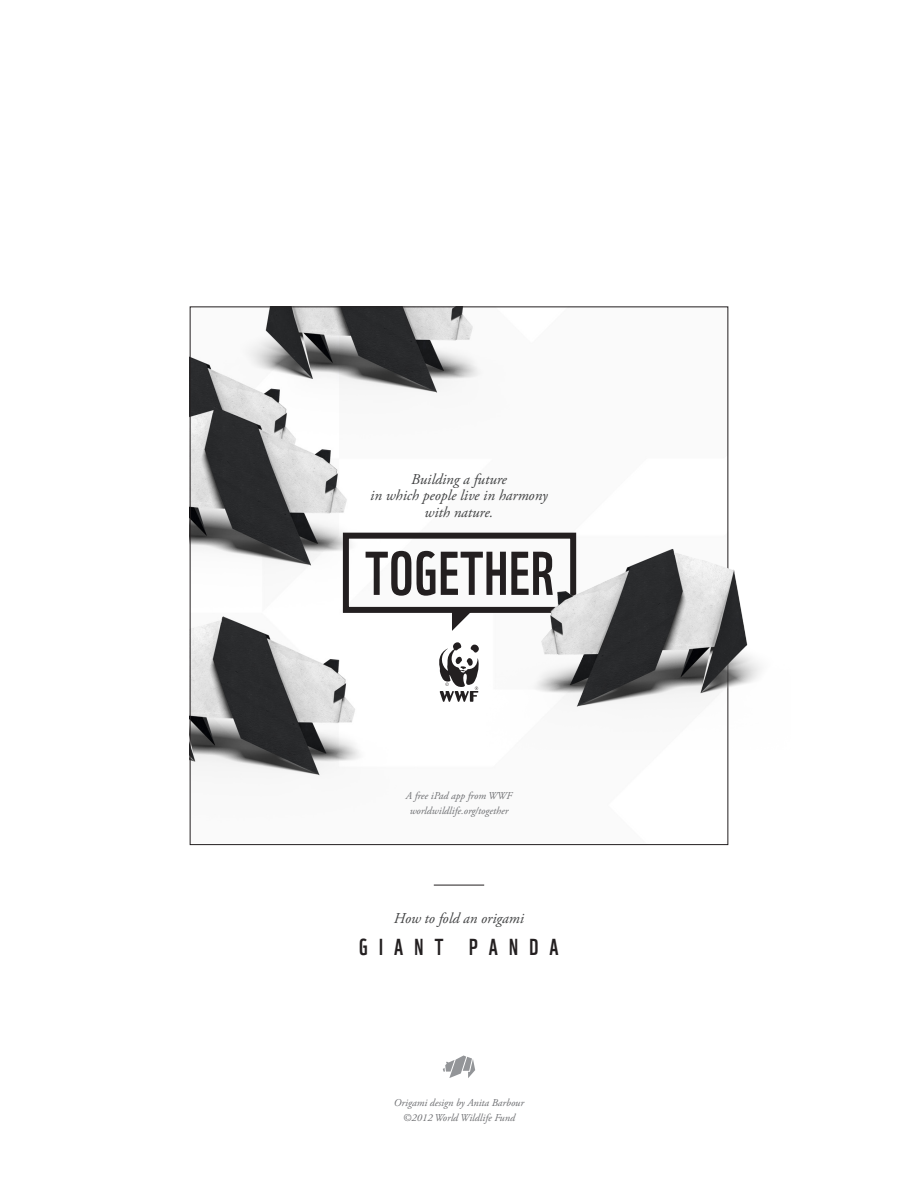
<style>
.page{position:relative;width:918px;height:1188px;background:#fff}
.page>*{position:absolute;margin:0;border:0;box-sizing:border-box;transform-origin:0 0}
.t1{font:60px "WWF";letter-spacing:.015em;color:#231f20}
.Animal_head_15pts{font:22.5px "WWF";letter-spacing:.5em;color:#231f20}
.Italic_head_10pts{font:italic 15px "Adobe Garamond Pro";color:#414243}
.Italic_subhead_7pts{font:italic 10.5px "Adobe Garamond Pro";color:#6c6d70}
</style>
<div class="page">
<svg style="left:443px;top:1055px;width:32px;height:23px"></svg>
<img style="left:190px;top:306px;width:538px;height:470px">
<hr style="left:434px;top:885px;width:50px;height:1px;background:#231f20">
<div style="left:343px;top:533px;width:233px;height:80px;border:6px solid #231f20"></div>
<svg style="left:452px;top:610px;width:20px;height:21px"></svg>
<svg style="left:438px;top:641px;width:42px;height:61px"></svg>
<img style="left:487px;top:494px;width:274px;height:255px">
<p class="Italic_head_10pts" style="left:411px;top:470px;width:97px">Building a future</p>
<p class="Italic_head_10pts" style="left:370px;top:486px;width:179px">in which people live in harmony</p>
<p class="Italic_head_10pts" style="left:425px;top:503px;width:70px">with nature.</p>
<p class="t1" style="left:365px;top:526px;width:190px">TOGETHER</p>
<p class="Italic_subhead_7pts" style="left:406px;top:789px;width:108px">A free iPad app from WWF</p>
<p class="Italic_subhead_7pts" style="left:410px;top:804px;width:100px">worldwildlife.org/together</p>
<p class="Italic_head_10pts" style="left:394px;top:909px;width:132px">How to fold an origami</p>
<p class="Animal_head_15pts" style="left:359px;top:930px;width:201px">GIANT PANDA</p>
<p class="Italic_subhead_7pts" style="left:394px;top:1096px;width:132px">Origami design by Anita Barbour</p>
<p class="Italic_subhead_7pts" style="left:403px;top:1111px;width:114px">©2012 World Wildlife Fund</p>
</div>
